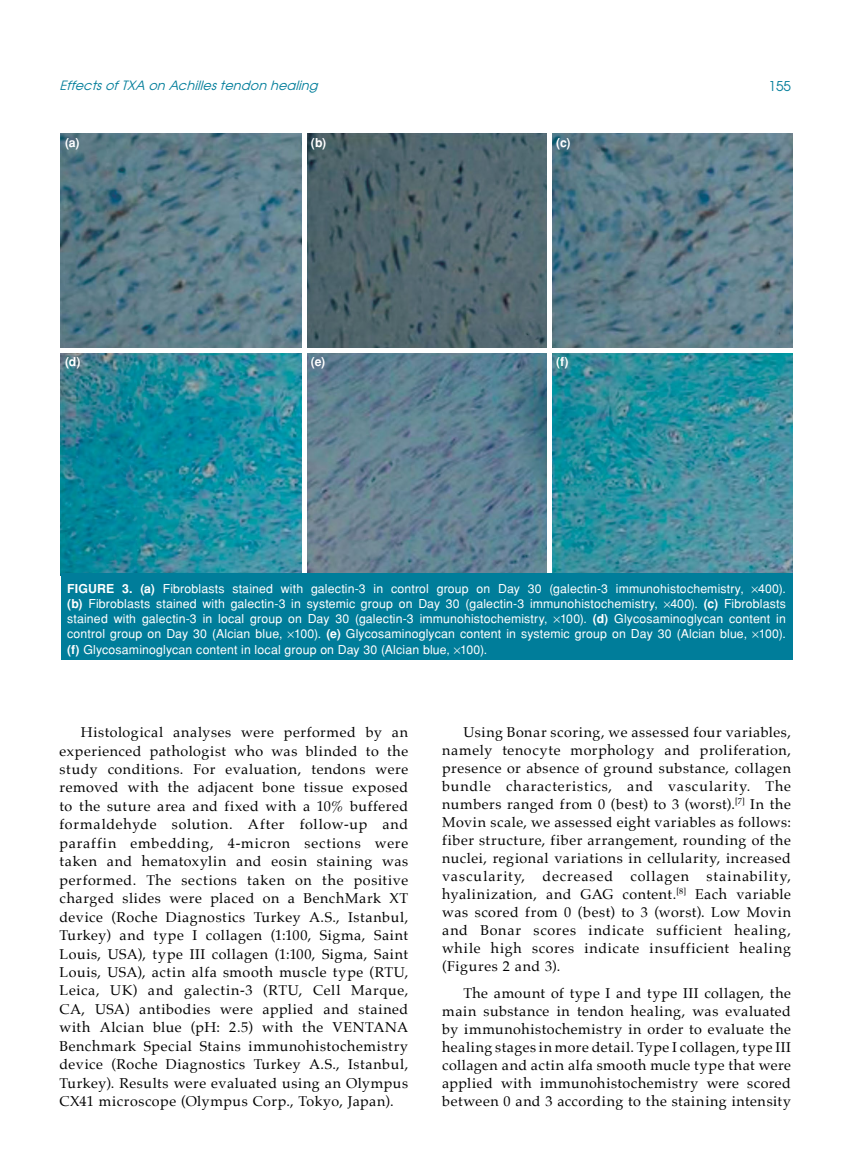
<style>
.page{position:relative;width:859px;height:1170px;background:#fff}
.page>*{position:absolute;margin:0;border:0;box-sizing:border-box;transform-origin:0 0}
.t1{font:14.25px/18.5px "Palatino";letter-spacing:.04em;color:#000;text-align:justify}
.t2{font:13.5px "Avant Garde Tr";color:#007d9a}
.t3{font:italic 12.75px "Avant Garde Tr";color:#007d9a}
.t4{font:12.3px/15.3px "Helvetica Normal Tr";letter-spacing:.01em;color:#fff;text-align:justify}
.t5{font:700 12.3px "Helvetica Tr";color:#fff}
.s1{font-family:"Helvetica Tr";font-weight:700}
</style>
<div class="page">
<img style="left:61px;top:134px;width:731px;height:439px">
<div style="left:302px;top:132px;width:5px;height:445px;background:#fff"></div>
<div style="left:60px;top:348px;width:733px;height:5px;background:#fff"></div>
<div style="left:547px;top:132px;width:5px;height:445px;background:#fff"></div>
<div style="left:61px;top:573px;width:731px;height:87px;background:#007d9a"></div>
<p class="t3" style="left:60px;top:78px;width:264px">EffectsofTXA on Achillestendon healing</p>
<p class="t2" style="left:768px;top:77px;width:24px">155</p>
<p class="t5" style="left:65px;top:135px;width:16px">(a)</p>
<p class="t5" style="left:65px;top:354px;width:17px">(d)</p>
<p class="t5" style="left:311px;top:135px;width:17px">(b)</p>
<p class="t5" style="left:311px;top:354px;width:16px">(e)</p>
<p class="t5" style="left:556px;top:135px;width:16px">(c)</p>
<p class="t5" style="left:556px;top:354px;width:14px">(f)</p>
<p class="t4" style="left:67px;top:580px;width:720px"><span class="s1">FIGURE 3. (a)</span> Fibroblasts stained with galectin-3 in control group on Day 30 (galectin-3 immunohistochemistry, 400). <span class="s1">(b)</span> Fibroblasts stained with galectin-3 in systemic group on Day 30 (galectin-3 immunohistochemistry, 400). <span class="s1">(c)</span> Fibroblasts stained with galectin-3 in local group on Day 30 (galectin-3 immunohistochemistry, 100). <span class="s1">(d)</span> Glycosaminoglycan content in control group on Day 30 (Alcian blue, 100). <span class="s1">(e)</span> Glycosaminoglycan content in systemic group on Day 30 (Alcian blue, 100). <span class="s1">(f)</span> Glycosaminoglycan content in local group on Day 30 (Alcian blue, 100).</p>
<p class="t1" style="left:60px;top:723px;width:350px;text-indent:21px">Histological analyses were performed by an experienced pathologist who was blinded to the study conditions. For evaluation, tendons were removed with the adjacent bone tissue exposed to the suture area and fixed with a 10% buffered formaldehyde solution. After follow-up and paraffin embedding, 4-micron sections were taken and hematoxylin and eosin staining was performed. The sections taken on the positive charged slides were placed on a BenchMark XT device (Roche Diagnostics Turkey A.S., Istanbul, Turkey) and type I collagen (1:100, Sigma, Saint Louis, USA), type III collagen (1:100, Sigma, Saint Louis, USA), actin alfa smooth muscle type (RTU, Leica, UK) and galectin-3 (RTU, Cell Marque, CA, USA) antibodies were applied and stained with Alcian blue (pH: 2.5) with the VENTANA Benchmark Special Stains immunohistochemistry device (Roche Diagnostics Turkey A.S., Istanbul, Turkey). Results were evaluated using an Olympus CX41 microscope (Olympus Corp., Tokyo, Japan).</p>
<p class="t1" style="left:442px;top:723px;width:350px;line-height:18px;text-indent:21px">Using Bonar scoring, we assessed four variables, namely tenocyte morphology and proliferation, presence or absence of ground substance, collagen bundle characteristics, and vascularity. The numbers ranged from 0 (best) to 3 (worst).<sup>[7]</sup> In the Movin scale, we assessed eight variables as follows: fiber structure, fiber arrangement, rounding of the nuclei, regional variations in cellularity, increased vascularity, decreased collagen stainability, hyalinization, and GAG content.<sup>[8]</sup> Each variable was scored from 0 (best) to 3 (worst). Low Movin and Bonar scores indicate sufficient healing, while high scores indicate insufficient healing (Figures 2 and 3).</p>
<p class="t1" style="left:442px;top:983px;width:350px;line-height:18px;text-indent:21px">The amount of type I and type III collagen, the main substance in tendon healing, was evaluated by immunohistochemistry in order to evaluate the healing stages in more detail. Type I collagen, type III collagen and actin alfa smooth mucle type that were applied with immunohistochemistry were scored between 0 and 3 according to the staining intensity</p>
</div>
